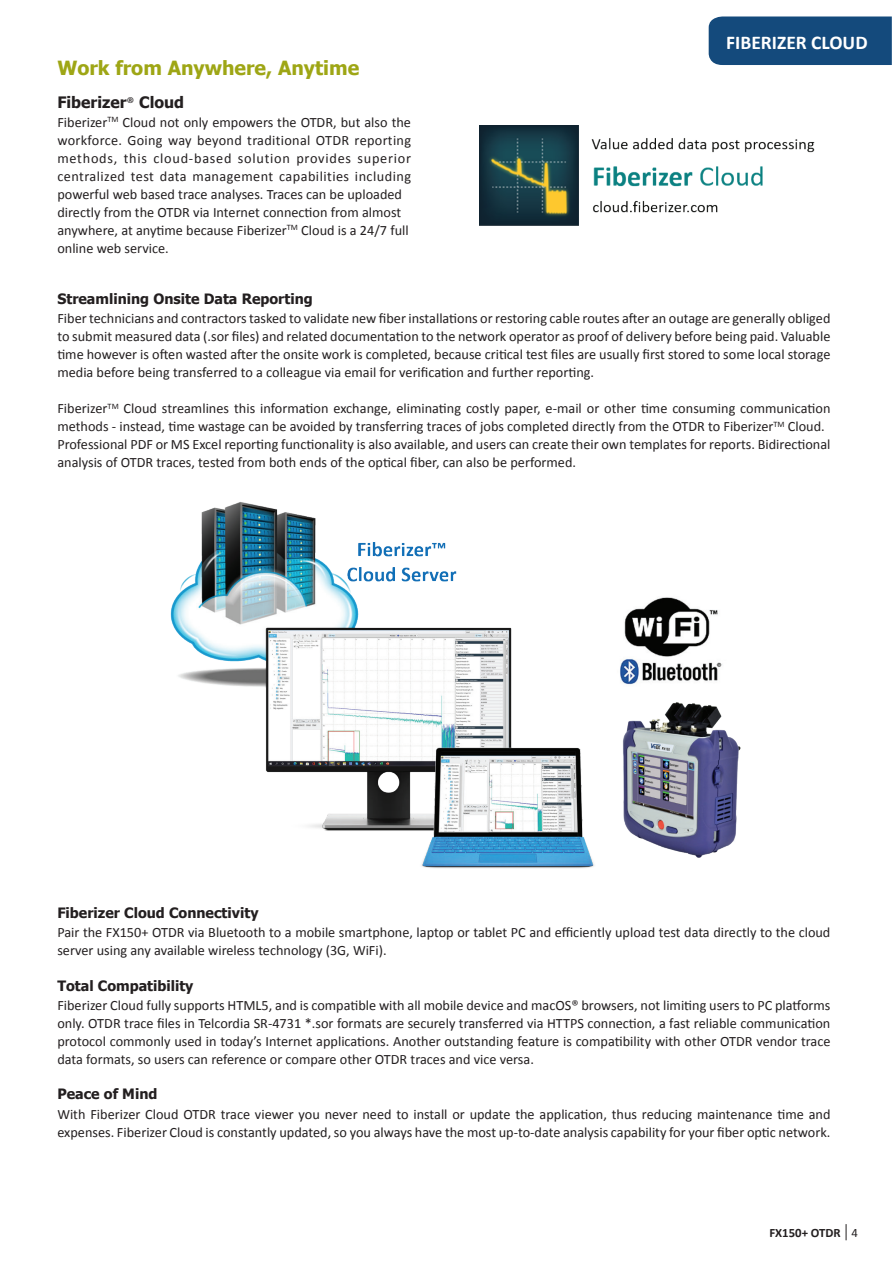
<style>
.page{position:relative;width:893px;height:1263px;background:#fff}
.page>*{position:absolute;margin:0;border:0;box-sizing:border-box;transform-origin:0 0}
.t1{font:700 19.5px "Tahoma";color:#9ea615}
.t2{font:700 19.5px "Calibri";color:#fff}
.t3{font:700 15.75px "Tahoma";color:#231f20}
.t4{font:14.25px/18px "Calibri";color:#231f20}
.t5{font:700 14.25px "Tahoma";color:#231f20}
.t6{font:700 12.75px "Calibri";color:#231f20}
.s1{font-family:"Calibri";font-weight:400}
.s2{font-weight:400}
</style>
<div class="page">
<svg style="left:846px;top:1224px;width:1px;height:16px"></svg>
<div style="left:709px;top:17px;width:183px;height:48px;background:#144a7c"></div>
<img style="left:170px;top:502px;width:571px;height:366px">
<img style="left:480px;top:126px;width:335px;height:100px">
<h1 class="t1" style="left:57px;top:54px;width:303px">Work from Anywhere, Anytime</h1>
<p class="t3" style="left:57px;top:91px;width:128px">Fiberizer<span class="s1">®</span> Cloud</p>
<p class="t4" style="left:57px;top:113px;width:355px">Fiberizer<sup>TM</sup> Cloud not only empowers the OTDR, but also the workforce. Going way beyond traditional OTDR reporting methods, this cloud-based solution provides superior centralized test data management capabilities including powerful web based trace analyses. Traces can be uploaded directly from the OTDR via Internet connection from almost anywhere, at anytime because Fiberizer<sup>TM</sup> Cloud is a 24/7 full online web service.</p>
<h1 class="t2" style="left:726px;top:29px;width:143px">FIBERIZER CLOUD</h1>
<p class="t5" style="left:57px;top:289px;width:257px">Streamlining Onsite Data Reporting</p>
<p class="t4" style="left:57px;top:309px;width:775px;text-align:justify">Fiber technicians and contractors tasked to validate new fiber installations or restoring cable routes after an outage are generally obliged to submit measured data (.sor files) and related documentation to the network operator as proof of delivery before being paid. Valuable time however is often wasted after the onsite work is completed, because critical test files are usually first stored to some local storage media before being transferred to a colleague via email for verification and further reporting.</p>
<p class="t4" style="left:57px;top:399px;width:775px">Fiberizer<sup>TM</sup> Cloud streamlines this information exchange, eliminating costly paper, e-mail or other time consuming communication methods - instead, time wastage can be avoided by transferring traces of jobs completed directly from the OTDR to Fiberizer<sup>TM</sup> Cloud.<br>Professional PDF or MS Excel reporting functionality is also available, and users can create their own templates for reports. Bidirectional analysis of OTDR traces, tested from both ends of the optical fiber, can also be performed.</p>
<p class="t5" style="left:57px;top:903px;width:203px">Fiberizer Cloud Connectivity</p>
<p class="t4" style="left:57px;top:923px;width:775px">Pair the FX150+ OTDR via Bluetooth to a mobile smartphone, laptop or tablet PC and efficiently upload test data directly to the cloud server using any available wireless technology (3G, WiFi).</p>
<p class="t5" style="left:57px;top:975px;width:138px">Total Compatibility</p>
<p class="t4" style="left:57px;top:996px;width:775px;text-align:justify">Fiberizer Cloud fully supports HTML5, and is compatible with all mobile device and macOS® browsers, not limiting users to PC platforms only. OTDR trace files in Telcordia SR-4731 *.sor formats are securely transferred via HTTPS connection, a fast reliable communication protocol commonly used in today’s Internet applications. Another outstanding feature is compatibility with other OTDR vendor trace data formats, so users can reference or compare other OTDR traces and vice versa.</p>
<p class="t5" style="left:57px;top:1084px;width:102px">Peace of Mind</p>
<p class="t4" style="left:57px;top:1104px;width:775px">With Fiberizer Cloud OTDR trace viewer you never need to install or update the application, thus reducing maintenance time and expenses. Fiberizer Cloud is constantly updated, so you always have the most up-to-date analysis capability for your fiber optic network.</p>
<p class="t6" style="left:770px;top:1223px;width:90px">FX150+ OTDR <span class="s2">4</span></p>
</div>
